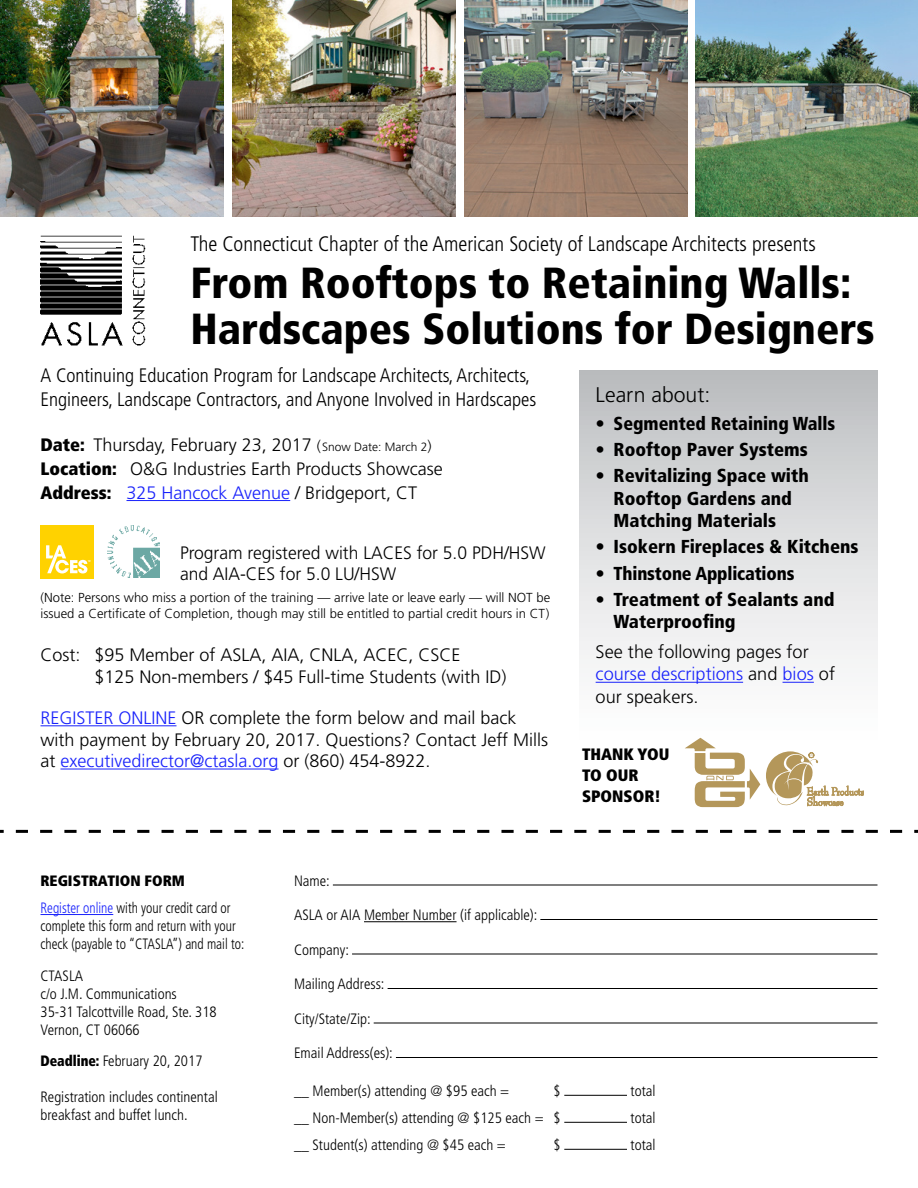
<style>
.page{position:relative;width:918px;height:1188px;background:#fff}
.page>*{position:absolute;margin:0;border:0;box-sizing:border-box;transform-origin:0 0}
.t1{font:900 condensed 43.5px/46.5px "Frutiger";color:#000}
.t2{font:300 21.15px "Frutiger";color:#000}
.t3{font:300 condensed 21px "Frutiger";color:#000}
.t4{font:300 condensed 19.5px/24px "Frutiger";color:#000}
.t5{font:900 condensed 18.75px/22.5px "Frutiger";color:#000}
.t6{font:300 18.15px/22.6px "Frutiger";color:#000}
.t7{font:300 18px/21.6px "Frutiger";color:#000}
.t8{font:900 condensed 16.5px/21px "Frutiger";color:#000}
.t9{font:300 condensed 15px/18px "Frutiger";color:#000}
.t10{font:300 condensed 15px/26.7px "Frutiger";color:#000;scale:.9 1}
.t11{font:300 13.05px/16.5px "Frutiger";color:#000}
.s1{font-weight:900;font-stretch:condensed}
.s2{font-size:15px}
.s3{font-size:12px}
.s4{color:#1922fb}
.s5{font-weight:900}
</style>
<div class="page">
<hr style="left:127px;top:500px;width:163px;height:1px;background:#1922fb">
<img style="left:40px;top:235px;width:106px;height:111px">
<img style="left:108px;top:526px;width:51px;height:52px">
<div style="left:40px;top:525px;width:54px;height:53px;background:#ffd200"></div>
<svg style="left:46px;top:545px;width:44px;height:28px"></svg>
<div style="left:579px;top:371px;width:299px;height:372px;background:linear-gradient(to bottom,#bdbfc2,#fff)"></div>
<hr style="left:596px;top:682px;width:147px;height:1px;background:#1922fb">
<hr style="left:783px;top:682px;width:31px;height:1px;background:#1922fb">
<hr style="left:40px;top:914px;width:73px;height:1px;background:#1922fb">
<hr style="left:364px;top:921px;width:93px;height:1px;background:#000">
<hr style="left:333px;top:885px;width:544px;height:1px;background:#000">
<hr style="left:540px;top:919px;width:338px;height:1px;background:#000">
<hr style="left:352px;top:954px;width:525px;height:1px;background:#000">
<hr style="left:388px;top:988px;width:489px;height:1px;background:#000">
<hr style="left:374px;top:1023px;width:504px;height:1px;background:#000">
<hr style="left:396px;top:1057px;width:481px;height:1px;background:#000">
<hr style="left:564px;top:1095px;width:63px;height:1px;background:#000">
<hr style="left:564px;top:1122px;width:63px;height:1px;background:#000">
<hr style="left:564px;top:1149px;width:63px;height:1px;background:#000">
<svg style="left:0;top:830px;width:918px;height:3px"></svg>
<hr style="left:40px;top:725px;width:137px;height:1px;background:#1922fb">
<hr style="left:60px;top:769px;width:219px;height:1px;background:#1922fb">
<img style="left:464px;top:0;width:224px;height:216px">
<img style="left:232px;top:0;width:224px;height:217px">
<img style="left:0;top:0;width:224px;height:217px">
<img style="left:696px;top:0;width:222px;height:217px">
<svg style="left:766px;top:751px;width:98px;height:56px"></svg>
<svg style="left:685px;top:738px;width:75px;height:69px"></svg>
<p class="t3" style="left:190px;top:232px;width:627px">The Connecticut Chapter of the American Society of Landscape Architects presents</p>
<h1 class="t1" style="left:190px;top:259px;width:686px">From Rooftops to Retaining Walls:<br>Hardscapes Solutions for Designers</h1>
<p class="t4" style="left:40px;top:363px;width:497px">A Continuing Education Program for Landscape Architects, Architects,<br>Engineers, Landscape Contractors, and Anyone Involved in Hardscapes</p>
<p class="t7" style="left:40px;top:432px;width:404px;line-height:24px"><span class="s1">Date:</span> Thursday, February 23, 2017 <span class="s2">(</span><span class="s3">Snow Date: March 2</span><span class="s2">)<br></span><span class="s1">Location:</span> O&amp;G Industries Earth Products Showcase<br><span class="s1">Address:</span> <span class="s4">325 Hancock Avenue</span> / Bridgeport, CT</p>
<p class="t2" style="left:596px;top:383px;width:116px">Learn about:</p>
<p class="t5" style="left:596px;top:412px;width:241px">• Segmented Retaining Walls</p>
<p class="t5" style="left:596px;top:438px;width:214px">• Rooftop Paver Systems</p>
<p class="t5" style="left:614px;top:464px;width:197px;text-indent:-18px">• Revitalizing Space with<br>Rooftop Gardens and<br>Matching Materials</p>
<p class="t5" style="left:596px;top:536px;width:264px">• Isokern Fireplaces &amp; Kitchens</p>
<p class="t5" style="left:596px;top:562px;width:200px">• Thinstone Applications</p>
<p class="t5" style="left:614px;top:588px;width:222px;text-indent:-18px">• Treatment of Sealants and<br>Waterproofing</p>
<p class="t6" style="left:596px;top:640px;width:241px">See the following pages for <span class="s4">course descriptions</span> and <span class="s4">bios</span> of our speakers.</p>
<p class="t7" style="left:180px;top:542px;width:367px;line-height:21px">Program registered with LACES for 5.0 PDH/HSW and AIA-CES for 5.0 LU/HSW</p>
<p class="t11" style="left:40px;top:589px;width:511px">(Note: Persons who miss a portion of the training — arrive late or leave early — will NOT be issued a Certificate of Completion, though may still be entitled to partial credit hours in CT)</p>
<p class="t7" style="left:94px;top:644px;width:414px;text-indent:-54px">Cost: $95 Member of ASLA, AIA, CNLA, ACEC, CSCE<br>$125 Non-members / $45 Full-time Students (with ID)</p>
<p class="t7" style="left:40px;top:707px;width:509px"><span class="s4">REGISTER ONLINE</span> OR complete the form below and mail back with payment by February 20, 2017. Questions? Contact Jeff Mills at <span class="s4">executivedirector@ctasla.org</span> or (860) 454-8922.</p>
<p class="t8" style="left:582px;top:744px;width:89px">THANK YOU<br>TO OUR<br>SPONSOR!</p>
<p class="t10" style="left:40px;top:868px;width:213px"><span class="s5">REGISTRATION FORM<br></span><span class="s4">Register online</span> with your credit card or</p>
<p class="t10" style="left:40px;top:917px;width:228px;line-height:18px">complete this form and return with your check (payable to “CTASLA”) and mail to:</p>
<p class="t9" style="left:40px;top:967px;width:178px">CTASLA<br>c/o J.M. Communications<br>35-31 Talcottville Road, Ste. 318<br>Vernon, CT 06066</p>
<p class="t9" style="left:40px;top:1052px;width:164px"><span class="s5">Deadline:</span> February 20, 2017</p>
<p class="t9" style="left:40px;top:1088px;width:179px">Registration includes continental breakfast and buffet lunch.</p>
<p class="t9" style="left:294px;top:872px;width:37px">Name:</p>
<p class="t9" style="left:294px;top:906px;width:245px">ASLA or AIA Member Number (if applicable):</p>
<p class="t9" style="left:294px;top:941px;width:57px">Company:</p>
<p class="t9" style="left:294px;top:975px;width:92px">Mailing Address:</p>
<p class="t9" style="left:294px;top:1010px;width:78px">City/State/Zip:</p>
<p class="t9" style="left:294px;top:1044px;width:100px">Email Address(es):</p>
<p class="t9" style="left:294px;top:1082px;width:217px">__ Member(s) attending @ $95 each =</p>
<p class="t9" style="left:554px;top:1082px;width:9px">$</p>
<p class="t9" style="left:631px;top:1082px;width:27px">total</p>
<p class="t9" style="left:294px;top:1109px;width:268px">__ Non-Member(s) attending @ $125 each = $</p>
<p class="t9" style="left:631px;top:1109px;width:27px">total</p>
<p class="t9" style="left:294px;top:1136px;width:213px">__ Student(s) attending @ $45 each =</p>
<p class="t9" style="left:554px;top:1136px;width:9px">$</p>
<p class="t9" style="left:631px;top:1136px;width:27px">total</p>
</div>
